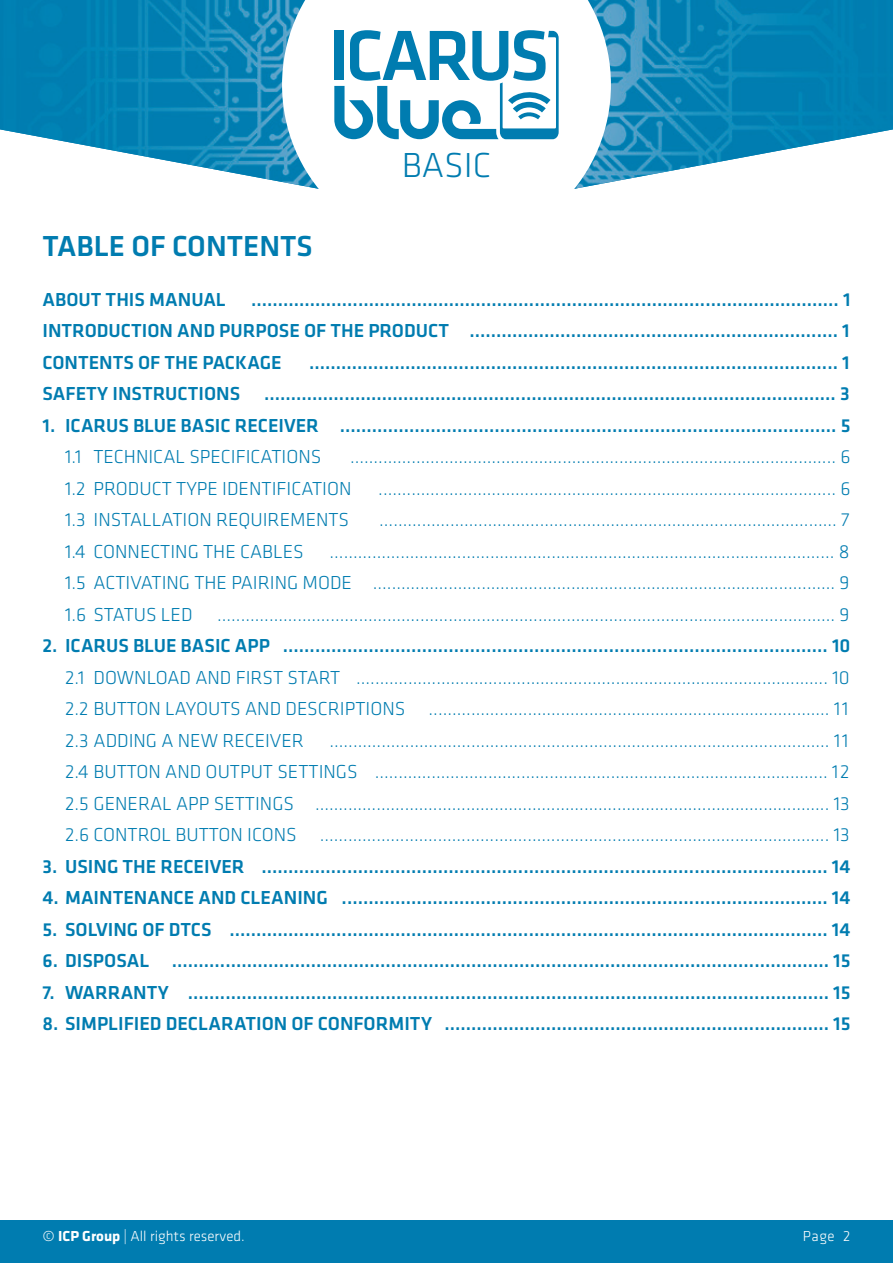
<style>
.page{position:relative;width:893px;height:1263px;background:#fff}
.page>*{position:absolute;margin:0;border:0;box-sizing:border-box;transform-origin:0 0}
.t1{font:300 36px "Klavika Basic";color:#007cb0}
.t2{font:500 30px "Klavika Basic";color:#007cb0}
.t3{font:300 19.5px/31.5px "Klavika Basic";color:#007cb0;text-align:justify}
.t4{font:500 19.5px/31.5px "Klavika Basic";color:#007cb0;text-align:justify}
.t5{font:300 15px "Klavika Basic";color:#fff}
.s1{font-weight:700}
</style>
<div class="page">
<img style="left:0;top:0;width:893px;height:182px">
<svg style="left:282px;top:0;width:329px;height:189px"></svg>
<svg style="left:334px;top:30px;width:225px;height:109px"></svg>
<div style="left:0;top:1220px;width:893px;height:43px;background:#007cb0"></div>
<h1 class="t1" style="left:402px;top:143px;width:91px">BASIC</h1>
<h2 class="t2" style="left:43px;top:226px;width:272px">TABLE OF CONTENTS</h2>
<p class="t4" style="left:43px;top:283px;width:185px">ABOUT THIS MANUAL</p>
<p class="t4" style="left:43px;top:283px;width:809px;text-indent:209px">.............................................................................................................. 1<br>INTRODUCTION AND PURPOSE OF THE PRODUCT ..................................................................... 1<br>CONTENTS OF THE PACKAGE</p>
<p class="t4" style="left:43px;top:346px;width:809px;text-align:right">................................................................................................... 1<br>SAFETY INSTRUCTIONS ........................................................................................................... 3</p>
<p class="t4" style="left:43px;top:409px;width:809px">1. ICARUS BLUE BASIC RECEIVER ............................................................................................. 5</p>
<p class="t3" style="left:65px;top:441px;width:258px">1.1 TECHNICAL SPECIFICATIONS</p>
<p class="t3" style="left:65px;top:441px;width:787px;text-indent:285px">....................................................................................................... 6<br>1.2 PRODUCT TYPE IDENTIFICATION</p>
<p class="t3" style="left:378px;top:472px;width:474px">................................................................................................. 6</p>
<p class="t3" style="left:65px;top:504px;width:285px">1.3 INSTALLATION REQUIREMENTS</p>
<p class="t3" style="left:379px;top:504px;width:472px">................................................................................................. 7</p>
<p class="t3" style="left:65px;top:535px;width:240px">1.4 CONNECTING THE CABLES</p>
<p class="t3" style="left:65px;top:535px;width:786px;text-indent:264px">........................................................................................................... 8<br>1.5 ACTIVATING THE PAIRING MODE .................................................................................................. 9<br>1.6 STATUS LED</p>
<p class="t3" style="left:217px;top:598px;width:634px">................................................................................................................................... 9</p>
<p class="t4" style="left:43px;top:630px;width:809px">2. ICARUS BLUE BASIC APP ...................................................................................................... 10</p>
<p class="t3" style="left:65px;top:661px;width:786px">2.1 DOWNLOAD AND FIRST START .................................................................................................... 10<br>2.2 BUTTON LAYOUTS AND DESCRIPTIONS ..................................................................................... 11<br>2.3 ADDING A NEW RECEIVER</p>
<p class="t3" style="left:65px;top:724px;width:786px;text-indent:264px">.......................................................................................................... 11<br>2.4 BUTTON AND OUTPUT SETTINGS ................................................................................................ 12<br>2.5 GENERAL APP SETTINGS ............................................................................................................. 13<br>2.6 CONTROL BUTTON ICONS ............................................................................................................ 13</p>
<p class="t4" style="left:43px;top:850px;width:809px">3. USING THE RECEIVER .......................................................................................................... 14</p>
<p class="t4" style="left:43px;top:882px;width:809px">4. MAINTENANCE AND CLEANING ........................................................................................... 14</p>
<p class="t4" style="left:43px;top:913px;width:809px">5. SOLVING OF DTCS ................................................................................................................ 14</p>
<p class="t4" style="left:43px;top:944px;width:809px">6. DISPOSAL ........................................................................................................................... 15</p>
<p class="t4" style="left:43px;top:976px;width:809px">7. WARRANTY ........................................................................................................................ 15</p>
<p class="t4" style="left:43px;top:1007px;width:809px">8. SIMPLIFIED DECLARATION OF CONFORMITY ........................................................................ 15</p>
<p class="t5" style="left:43px;top:1227px;width:204px">© <span class="s1">ICP Group</span> | All rights reserved.</p>
<p class="t5" style="left:803px;top:1227px;width:49px">Page 2</p>
</div>
